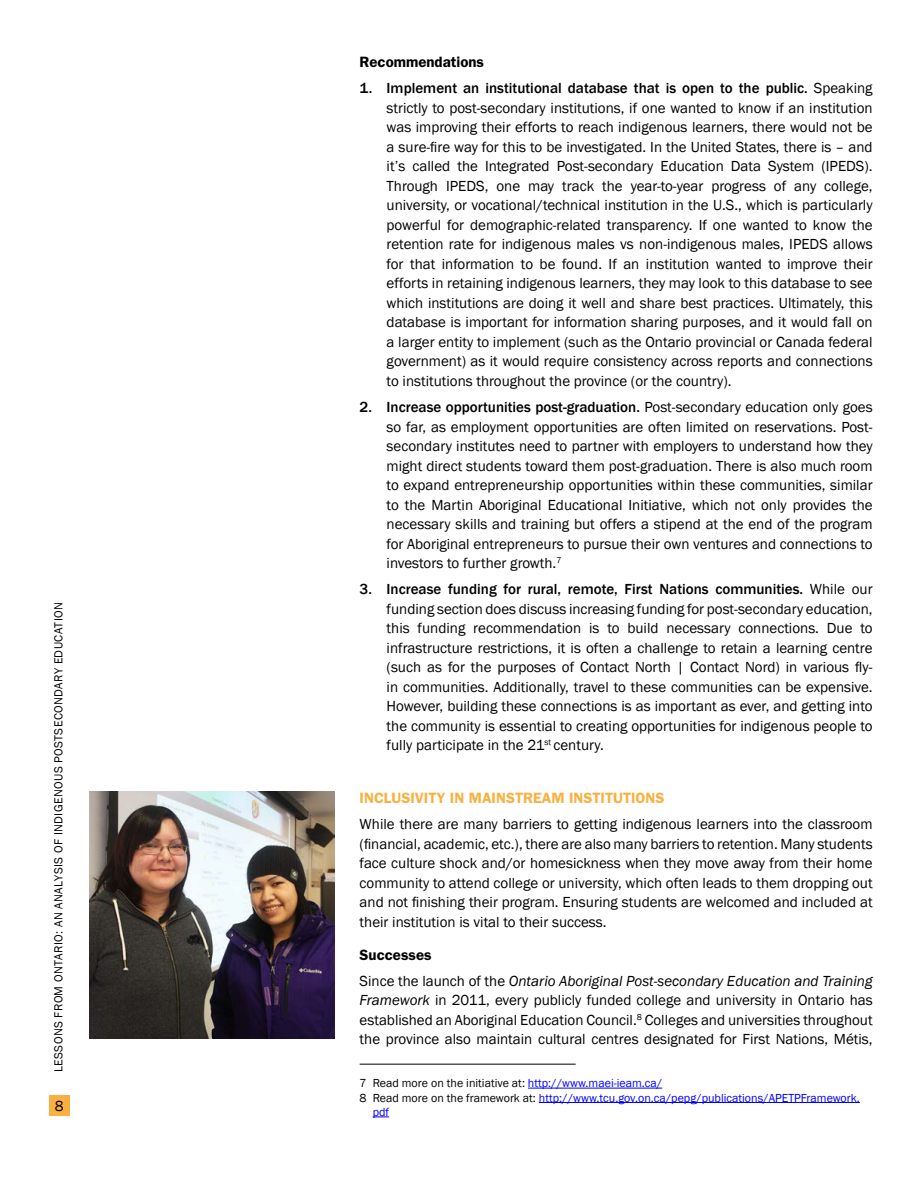
<style>
.page{position:relative;width:918px;height:1188px;background:#fff}
.page>*{position:absolute;margin:0;border:0;box-sizing:border-box;transform-origin:0 0}
.t1{font:15px/19.5px "Franklin Gothic";color:#000;text-align:justify}
.t2{font:italic 15px/26.2px "Franklin Gothic";color:#000}
.t3{font:600 15px "Franklin Gothic";color:#fab040}
.t4{font:600 15px "Franklin Gothic";color:#000}
.t5{font:12px "Franklin Gothic";color:#00f}
.t6{font:12px "Franklin Gothic";letter-spacing:.03em;color:#000}
.t7{font:12px "Franklin Gothic";color:#000}
.s1{font-weight:500}
.s2{font-weight:600;font-style:normal}
.s3{font-style:normal}
.s4{font-style:italic}
.s5{color:#00f}
.s6{color:#000}
</style>
<div class="page">
<div style="left:49px;top:1095px;width:20px;height:21px;background:#fab040"></div>
<hr style="left:360px;top:1064px;width:216px;height:1px;background:#000">
<hr style="left:528px;top:1088px;width:134px;height:1px;background:#00f">
<hr style="left:539px;top:1102px;width:321px;height:1px;background:#00f">
<svg style="left:373px;top:1117px;width:16px;height:1px"></svg>
<img style="left:90px;top:792px;width:244px;height:247px">
<p class="t6" style="left:51px;top:1072px;width:471px;rotate:-90deg">LESSONS FROM ONTARIO: AN ANALYSIS OF INDIGENOUS POSTSECONDARY EDUCATION</p>
<p class="t1" style="left:55px;top:1096px;width:10px">8</p>
<p class="t4" style="left:360px;top:53px;width:126px">Recommendations</p>
<p class="t1" style="left:387px;top:78px;width:488px;text-indent:-27px"><span class="s1">1. Implement an institutional database that is open to the public.</span> Speaking strictly to post-secondary institutions, if one wanted to know if an institution was improving their efforts to reach indigenous learners, there would not be a sure-fire way for this to be investigated. In the United States, there is – and it’s called the Integrated Post-secondary Education Data System (IPEDS).<br>Through IPEDS, one may track the year-to-year progress of any college, university, or vocational/technical institution in the U.S., which is particularly powerful for demographic-related transparency. If one wanted to know the retention rate for indigenous males vs non-indigenous males, IPEDS allows for that information to be found. If an institution wanted to improve their efforts in retaining indigenous learners, they may look to this database to see which institutions are doing it well and share best practices. Ultimately, this database is important for information sharing purposes, and it would fall on a larger entity to implement (such as the Ontario provincial or Canada federal government) as it would require consistency across reports and connections to institutions throughout the province (or the country).</p>
<p class="t1" style="left:387px;top:397px;width:488px;text-indent:-27px"><span class="s1">2. Increase opportunities post-graduation.</span> Post-secondary education only goes so far, as employment opportunities are often limited on reservations. Post&shy;secondary institutes need to partner with employers to understand how they might direct students toward them post-graduation. There is also much room to expand entrepreneurship opportunities within these communities, similar to the Martin Aboriginal Educational Initiative, which not only provides the necessary skills and training but offers a stipend at the end of the program for Aboriginal entrepreneurs to pursue their own ventures and connections to investors to further growth.<sup>7</sup></p>
<p class="t1" style="left:387px;top:579px;width:488px;text-indent:-27px"><span class="s1">3. Increase funding for rural, remote, First Nations communities.</span> While our funding section does discuss increasing funding for post-secondary education, this funding recommendation is to build necessary connections. Due to infrastructure restrictions, it is often a challenge to retain a learning centre (such as for the purposes of Contact North | Contact Nord) in various fly&shy;in communities. Additionally, travel to these communities can be expensive.<br>However, building these connections is as important as ever, and getting into the community is essential to creating opportunities for indigenous people to fully participate in the 21<sup>st</sup> century.</p>
<p class="t3" style="left:360px;top:789px;width:306px">INCLUSIVITY IN MAINSTREAM INSTITUTIONS</p>
<p class="t1" style="left:360px;top:814px;width:515px">While there are many barriers to getting indigenous learners into the classroom (financial, academic, etc.), there are also many barriers to retention. Many students face culture shock and/or homesickness when they move away from their home community to attend college or university, which often leads to them dropping out and not finishing their program. Ensuring students are welcomed and included at their institution is vital to their success.</p>
<p class="t2" style="left:360px;top:941px;width:514px"><span class="s2">Successes<br></span><span class="s3">Since the launch of the</span> Ontario Aboriginal Post-secondary Education and Training</p>
<p class="t1" style="left:360px;top:990px;width:515px"><span class="s4">Framework</span> in 2011, every publicly funded college and university in Ontario has established an Aboriginal Education Council.<sup>8</sup> Colleges and universities throughout the province also maintain cultural centres designated for First Nations, Métis,</p>
<p class="t7" style="left:360px;top:1076px;width:304px">7 Read more on the initiative at: <span class="s5">http://www.maei-ieam.ca/</span></p>
<p class="t5" style="left:360px;top:1091px;width:502px"><span class="s6">8 Read more on the framework at:</span> http://www.tcu.gov.on.ca/pepg/publications/APETPFramework.</p>
<p class="t5" style="left:373px;top:1105px;width:18px">pdf</p>
</div>
